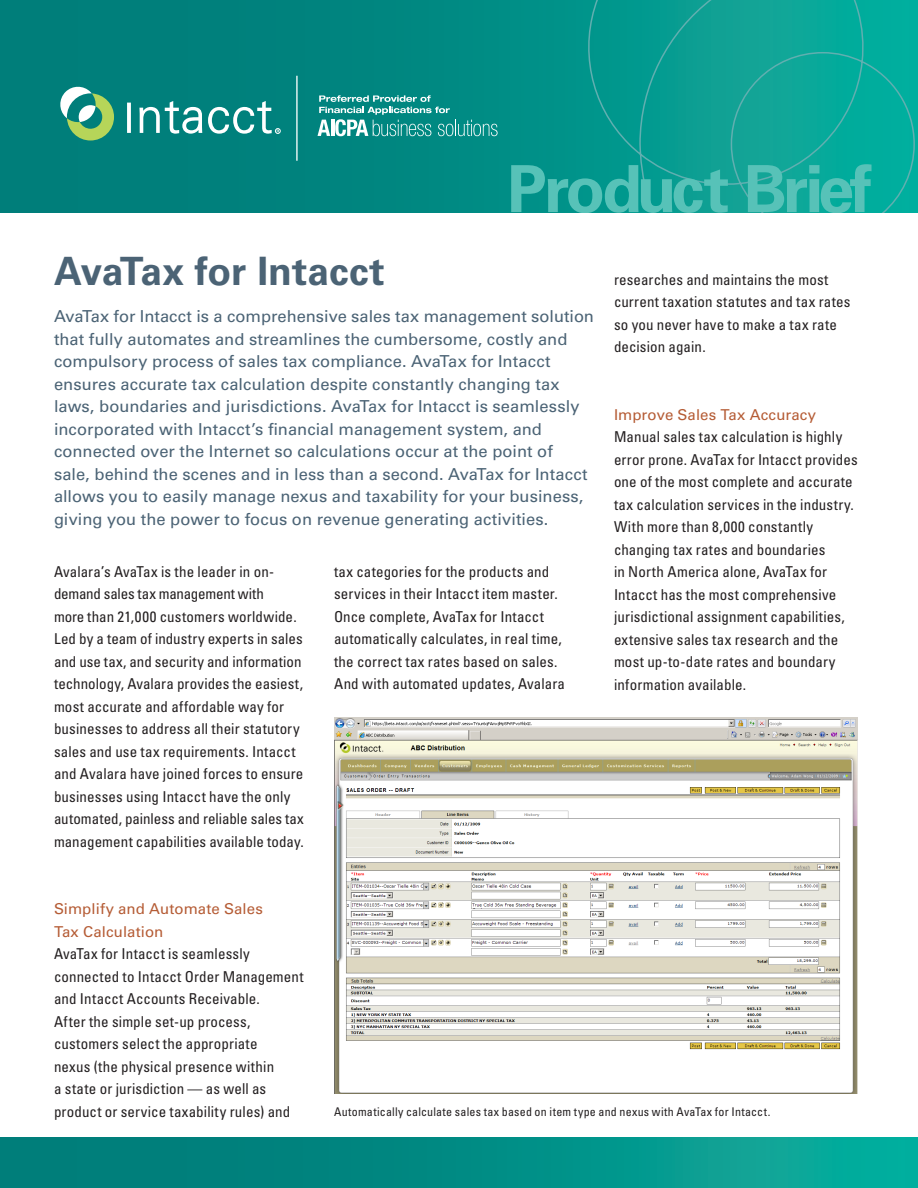
<style>
.page{position:relative;width:918px;height:1188px;background:#fff}
.page>*{position:absolute;margin:0;border:0;box-sizing:border-box;transform-origin:0 0}
.t1{font:700 65.1px "Univers LT Std";letter-spacing:-.06em;color:#57c2b8}
.headline{font:700 39px "Univers LT Std";color:#4b6375}
.quote{font:16.5px/22.5px "Univers LT Std";letter-spacing:.005em;color:#4b6375}
.sub-subhead{font:condensed 15px/22.5px "Univers LT Std";letter-spacing:.01em;color:#231f20}
.t2{font:condensed 12px "Univers LT Std";letter-spacing:.02em;color:#231f20}
.s1{font-stretch:normal;color:#b55c35}
</style>
<div class="page">
<div style="left:0;top:1138px;width:918px;height:50px;background:linear-gradient(to right,#007473,#07ab9c)"></div>
<div style="left:0;top:0;width:918px;height:212px;background:linear-gradient(to bottom,#00857f,#008580)"></div>
<svg style="left:127px;top:103px;width:4px;height:30px"></svg>
<svg style="left:139px;top:101px;width:63px;height:33px"></svg>
<svg style="left:208px;top:101px;width:72px;height:33px"></svg>
<svg style="left:59px;top:85px;width:55px;height:56px"></svg>
<svg style="left:318px;top:95px;width:180px;height:41px"></svg>
<hr style="left:296px;top:76px;width:2px;height:85px;background:#fff">
<svg style="left:579px;top:0;width:337px;height:212px"></svg>
<img style="left:334px;top:717px;width:523px;height:377px">
<p class="t1" style="left:507px;top:151px;width:366px">Product Brief</p>
<p class="headline" style="left:54px;top:248px;width:332px">AvaTax for Intacct</p>
<p class="quote" style="left:54px;top:305px;width:542px">AvaTax for Intacct is a comprehensive sales tax management solution that fully automates and streamlines the cumbersome, costly and compulsory process of sales tax compliance. AvaTax for Intacct ensures accurate tax calculation despite constantly changing tax laws, boundaries and jurisdictions. AvaTax for Intacct is seamlessly incorporated with Intacct’s financial management system, and connected over the Internet so calculations occur at the point of<br>sale, behind the scenes and in less than a second. AvaTax for Intacct allows you to easily manage nexus and taxability for your business, giving you the power to focus on revenue generating activities.</p>
<p class="sub-subhead" style="left:54px;top:560px;width:251px">Avalara’s AvaTax is the leader in on&shy;demand sales tax management with<br>more than 21,000 customers worldwide.<br>Led by a team of industry experts in sales and use tax, and security and information technology, Avalara provides the easiest, most accurate and affordable way for businesses to address all their statutory sales and use tax requirements. Intacct and Avalara have joined forces to ensure businesses using Intacct have the only automated, painless and reliable sales tax management capabilities available today.</p>
<p class="sub-subhead" style="left:334px;top:560px;width:233px">tax categories for the products and services in their Intacct item master.<br>Once complete, AvaTax for Intacct automatically calculates, in real time, the correct tax rates based on sales.<br>And with automated updates, Avalara</p>
<p class="sub-subhead" style="left:614px;top:268px;width:238px">researches and maintains the most current taxation statutes and tax rates so you never have to make a tax rate decision again.</p>
<p class="sub-subhead" style="left:614px;top:403px;width:245px"><span class="s1">Improve Sales Tax Accuracy </span>Manual sales tax calculation is highly error prone. AvaTax for Intacct provides one of the most complete and accurate tax calculation services in the industry.<br>With more than 8,000 constantly changing tax rates and boundaries<br>in North America alone, AvaTax for Intacct has the most comprehensive jurisdictional assignment capabilities, extensive sales tax research and the most up-to-date rates and boundary information available.</p>
<p class="sub-subhead" style="left:54px;top:897px;width:251px"><span class="s1">Simplify and Automate Sales<br>Tax Calculation<br></span>AvaTax for Intacct is seamlessly connected to Intacct Order Management and Intacct Accounts Receivable.<br>After the simple set-up process, customers select the appropriate<br>nexus (the physical presence within<br>a state or jurisdiction — as well as product or service taxability rules) and</p>
<p class="t2" style="left:334px;top:1104px;width:438px">Automatically calculate sales tax based on item type and nexus with AvaTax for Intacct.</p>
</div>
